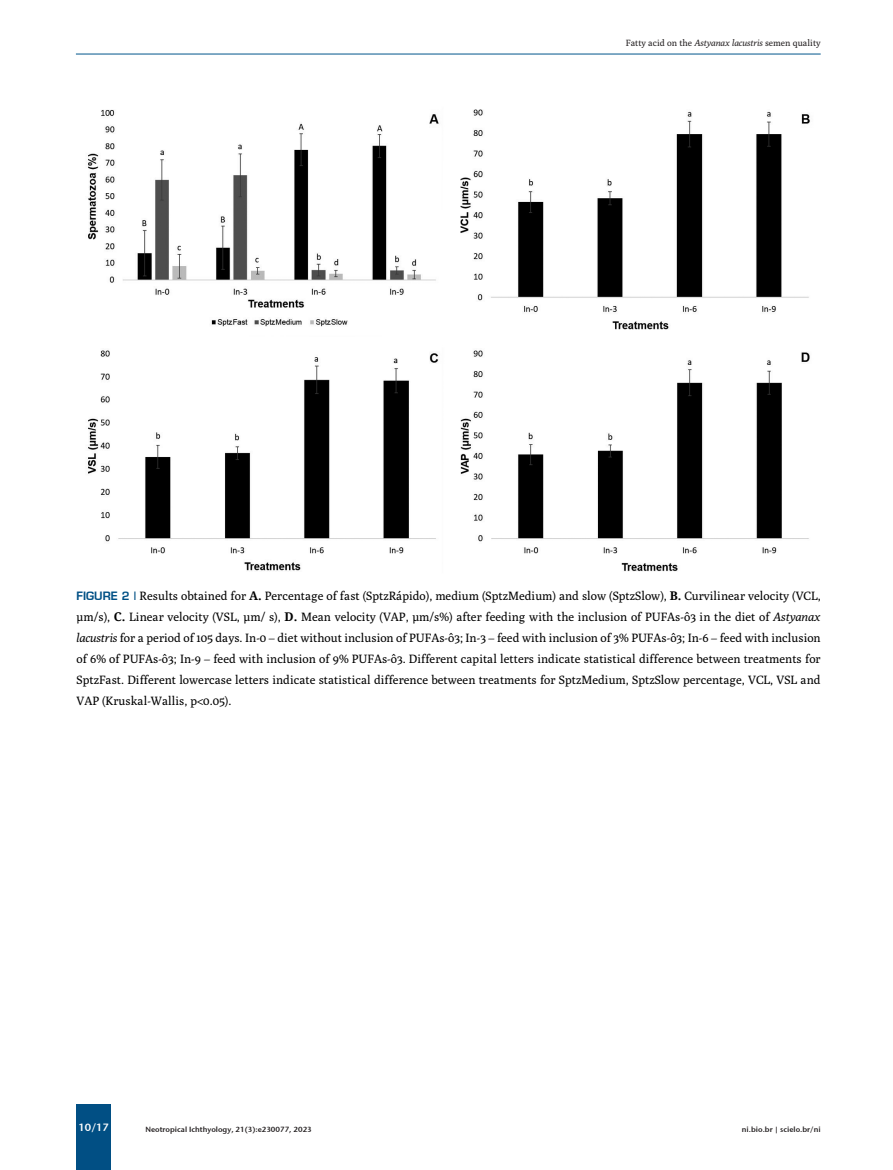
<style>
.page{position:relative;width:893px;height:1170px;background:#fff}
.page>*{position:absolute;margin:0;border:0;box-sizing:border-box;transform-origin:0 0}
.t1{font:12px/21px "Poly";color:#000;text-align:justify}
.t2{font:10.5px "Stone Sans Sem ITCTT Semi";color:#fff}
.t3{font:9px "Poly";color:#231f20}
.t4{font:7.5px "Stone Sans Sem ITCTT Semi";color:#231f20}
.s1{font-style:italic}
.s2{font-family:"Eugenio Medium Normal";color:#015085}
.s3{font-family:"Droid Serif";font-weight:700}
</style>
<div class="page">
<div style="left:77px;top:1104px;width:34px;height:65px;background:#014f84"></div>
<hr style="left:76px;top:54px;width:745px;height:1px;background:#01558c">
<img style="left:88px;top:109px;width:722px;height:463px">
<p class="t3" style="left:626px;top:38px;width:196px">Fatty acid on the <span class="s1">Astyanax lacustris</span> semen quality</p>
<p class="t1" style="left:77px;top:585px;width:746px"><span class="s2">FIGURE 2 |</span> Results obtained for <span class="s3">A.</span> Percentage of fast (SptzRápido), medium (SptzMedium) and slow (SptzSlow), <span class="s3">B.</span> Curvilinear velocity (VCL, μm/s), <span class="s3">C.</span> Linear velocity (VSL, μm/ s), <span class="s3">D.</span> Mean velocity (VAP, μm/s%) after feeding with the inclusion of PUFAs-ô3 in the diet of <span class="s1">Astyanax lacustris</span> for a period of 105 days. In-0 – diet without inclusion of PUFAs-ô3; In-3 – feed with inclusion of 3% PUFAs-ô3; In-6 – feed with inclusion of 6% of PUFAs-ô3; In-9 – feed with inclusion of 9% PUFAs-ô3. Different capital letters indicate statistical difference between treatments for SptzFast. Different lowercase letters indicate statistical difference between treatments for SptzMedium, SptzSlow percentage, VCL, VSL and VAP (Kruskal-Wallis, p&lt;0.05).</p>
<p class="t2" style="left:79px;top:1118px;width:32px">10/17</p>
<p class="t4" style="left:145px;top:1122px;width:168px">Neotropical Ichthyology, 21(3):e230077, 2023</p>
<p class="t4" style="left:742px;top:1122px;width:80px">ni.bio.br | scielo.br/ni</p>
</div>
